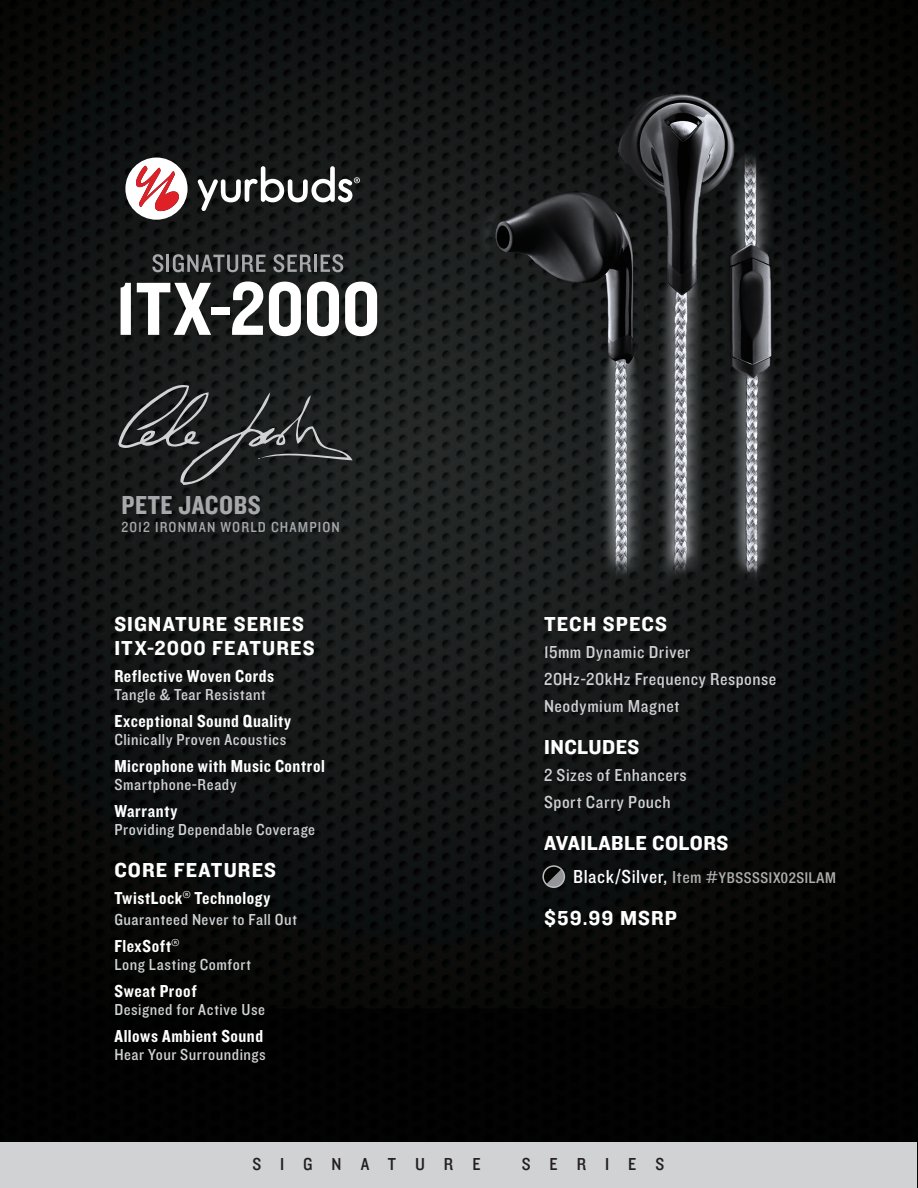
<style>
.page{position:relative;width:918px;height:1188px;background:#fff}
.page>*{position:absolute;margin:0;border:0;box-sizing:border-box;transform-origin:0 0}
.t1{font:78.15px "Knockout HTF50 Welterweight";letter-spacing:-.01em;color:#fff}
.t2{font:27px "Knockout HTF50 Welterweight";letter-spacing:.02em;color:#a7a9ac}
.t3{font:21px/24px "Knockout HTF51 Middleweight";letter-spacing:.045em;color:#fff}
.t4{font:21px "Knockout HTF51 Middleweight";letter-spacing:.02em;color:#fff}
.t5{font:18px "Knockout HTF50 Welterweight";letter-spacing:.03em;color:#fff}
.t6{font:18px/27px "Knockout HTF30 Junior Welterwt";letter-spacing:.03em;color:#d1d2d4}
.t7{font:18px "Knockout HTF30 Junior Welterwt";letter-spacing:1.055em;color:#231f20}
.t8{font:16.5px "Knockout HTF30 Junior Welterwt";letter-spacing:.035em;color:#d1d2d4}
.t9{font:500 condensed 15px "Helvetica Neue";letter-spacing:.045em;color:#b0afb0}
.t10{font:15px "Knockout HTF30 Junior Welterwt";letter-spacing:.075em;color:#a7a9ac}
.s1{font-family:"Knockout HTF30 Junior Welterwt";font-weight:400;font-stretch:normal;font-size:19.5px;color:#fff}
.s2{font-family:"Knockout HTF30 Junior Welterwt";font-weight:400;font-stretch:normal;font-size:18px}
</style>
<div class="page">
<img style="left:0;top:1px;width:918px;height:1150px">
<img style="left:400px;top:0;width:518px;height:1056px">
<div style="left:0;top:1143px;width:917px;height:45px;background:#d1d2d3"></div>
<svg style="left:543px;top:866px;width:21px;height:21px"></svg>
<svg style="left:542px;top:865px;width:19px;height:19px"></svg>
<div style="left:542px;top:865px;width:23px;height:23px;border:2px solid #bdbdc0;border-radius:50%"></div>
<svg style="left:152px;top:254px;width:113px;height:18px;background:#515354"></svg>
<svg style="left:273px;top:254px;width:38px;height:18px"></svg>
<hr style="left:314px;top:255px;width:3px;height:17px;background:#a7a9ac">
<svg style="left:321px;top:254px;width:22px;height:18px"></svg>
<svg style="left:125px;top:158px;width:63px;height:62px"></svg>
<svg style="left:198px;top:166px;width:162px;height:45px"></svg>
<svg style="left:118px;top:382px;width:235px;height:103px;background:#2c2f2e"></svg>
<h1 class="t1" style="left:115px;top:268px;width:267px">1TX-2000</h1>
<h2 class="t2" style="left:122px;top:491px;width:141px">PETE JACOBS</h2>
<p class="t10" style="left:122px;top:519px;width:220px">2012 IRONMAN WORLD CHAMPION</p>
<p class="t3" style="left:114px;top:613px;width:202px">SIGNATURE SERIES<br>ITX-2000 FEATURES</p>
<p class="t5" style="left:114px;top:667px;width:161px">Reflective Woven Cords</p>
<p class="t8" style="left:114px;top:686px;width:153px">Tangle &amp; Tear Resistant</p>
<p class="t5" style="left:114px;top:712px;width:178px">Exceptional Sound Quality</p>
<p class="t8" style="left:114px;top:731px;width:173px">Clinically Proven Acoustics</p>
<p class="t5" style="left:114px;top:757px;width:212px">Microphone with Music Control</p>
<p class="t8" style="left:114px;top:776px;width:124px">Smartphone-Ready</p>
<p class="t5" style="left:114px;top:802px;width:65px">Warranty</p>
<p class="t8" style="left:114px;top:821px;width:202px">Providing Dependable Coverage</p>
<p class="t3" style="left:114px;top:859px;width:163px">CORE FEATURES</p>
<p class="t5" style="left:114px;top:889px;width:158px">TwistLock<sup>®</sup> Technology</p>
<p class="t8" style="left:114px;top:911px;width:184px">Guaranteed Never to Fall Out</p>
<p class="t5" style="left:114px;top:937px;width:67px">FlexSoft<sup>®</sup></p>
<p class="t8" style="left:114px;top:956px;width:138px">Long Lasting Comfort</p>
<p class="t5" style="left:114px;top:982px;width:84px">Sweat Proof</p>
<p class="t8" style="left:114px;top:1001px;width:152px">Designed for Active Use</p>
<p class="t5" style="left:114px;top:1027px;width:150px">Allows Ambient Sound</p>
<p class="t8" style="left:114px;top:1046px;width:153px">Hear Your Surroundings</p>
<p class="t3" style="left:544px;top:613px;width:124px">TECH SPECS</p>
<p class="t6" style="left:544px;top:640px;width:234px">15mm Dynamic Driver<br>20Hz-20kHz Frequency Response<br>Neodymium Magnet</p>
<p class="t4" style="left:544px;top:736px;width:97px">INCLUDES</p>
<p class="t6" style="left:544px;top:763px;width:144px">2 Sizes of Enhancers<br>Sport Carry Pouch</p>
<p class="t4" style="left:544px;top:832px;width:186px">AVAILABLE COLORS</p>
<p class="t9" style="left:573px;top:869px;width:264px"><span class="s1">Black/Silver,</span> <span class="s2">Item #</span>YBSSSSIX02SILAM</p>
<p class="t3" style="left:544px;top:907px;width:134px">$59.99 MSRP</p>
<p class="t7" style="left:252px;top:1155px;width:230px">SIGNATURE</p>
<p class="t7" style="left:522px;top:1155px;width:144px">SERIES</p>
</div>
